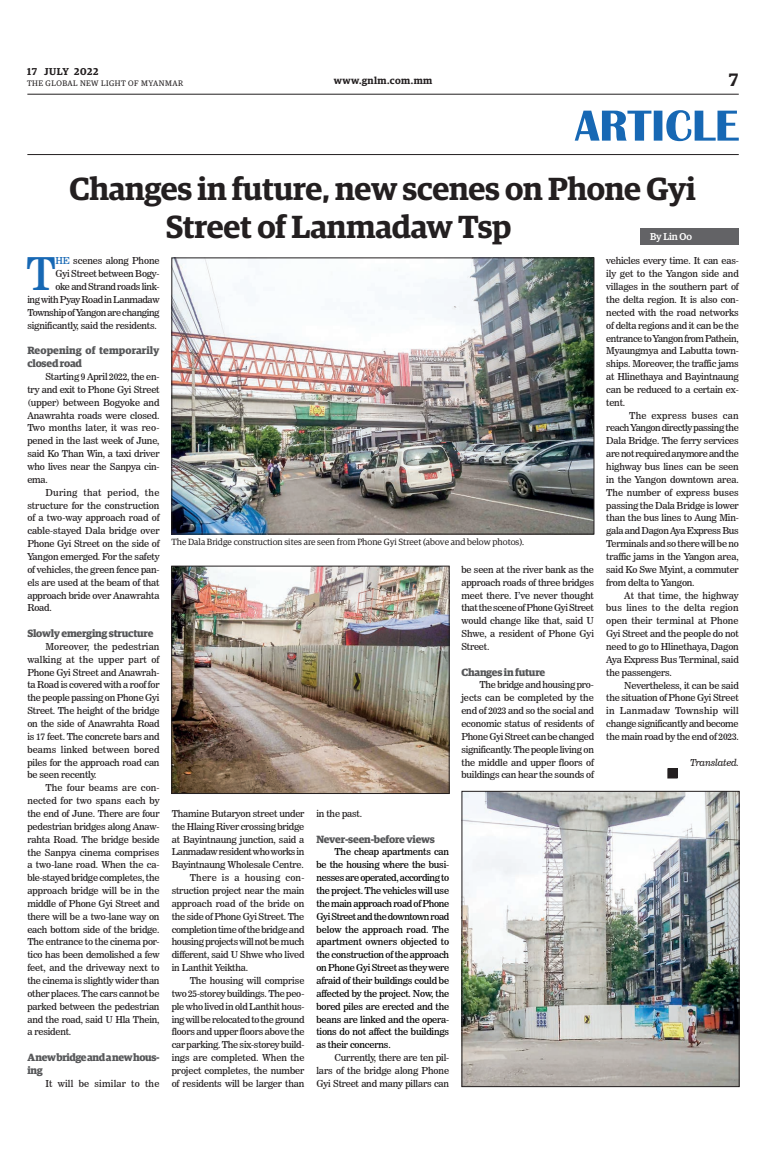
<style>
.page{position:relative;width:773px;height:1152px;background:#fff}
.page>*{position:absolute;margin:0;border:0;box-sizing:border-box;transform-origin:0 0}
.Normal_Para{font:44.8px "News 706 BT Roman C";color:#1768b4}
.Brief_Head{font:600 32px/38.4px "Guardian Egyp";letter-spacing:-.01em;color:#231f20}
.t1{font:600 18px "Guardian Egyp";color:#231f20}
.Sub_Body{font:700 10.5px "Guardian Egyp";letter-spacing:-.02em;color:#57585a}
.Sub_Body-2{font:700 10.5px/12.9px "Guardian Egyp";letter-spacing:.005em;color:#57585a}
.Sub_Body-3{font:700 10.5px/12.9px "Guardian Egyp";letter-spacing:-.04em;color:#57585a}
.t2{font:600 10px "Guardian Egyp";letter-spacing:.05em;color:#231f20}
.Brief_Head-2{font:500 10px "Guardian Egyp";letter-spacing:-.01em;color:#fff}
._2nd_Body{font:9.5px/12.9px "News 706 BT Roman C";letter-spacing:-.02em;color:#231f20;text-align:justify}
._2nd_Body-2{font:9.5px/12.9px "News 706 BT Roman C";letter-spacing:-.02em;color:#000;text-align:justify}
.Normal_Para-2{font:9.5px/12.9px "News 706 BT Roman C";letter-spacing:-.02em;color:#231f20;text-align:right}
._2nd_Body-3{font:9.5px "News 706 BT Roman C";letter-spacing:.02em;color:#231f20}
._2nd_Body-4{font:9.5px "News 706 BT Italic C";letter-spacing:-.02em;color:#231f20}
.t3{font:9px "Guardian Egyp";color:#231f20}
.t4{font:8px "Guardian Egyp";letter-spacing:.06em;color:#231f20}
.s1{color:#1768b4}
</style>
<div class="page">
<hr style="left:27px;top:94px;width:711px;height:1px;background:#231f20">
<svg style="left:574px;top:110px;width:164px;height:31px"></svg>
<hr style="left:27px;top:154px;width:711px;height:1px;background:#231f20">
<div style="left:640px;top:229px;width:98px;height:16px;background:#636366"></div>
<img style="left:174px;top:260px;width:418px;height:272px">
<div style="left:172px;top:258px;width:422px;height:276px;border:1px solid #231f20"></div>
<img style="left:464px;top:793px;width:273px;height:292px">
<div style="left:462px;top:791px;width:277px;height:296px;border:1px solid #231f20"></div>
<img style="left:173px;top:568px;width:274px;height:224px">
<div style="left:171px;top:566px;width:278px;height:228px;border:1px solid #231f20"></div>
<div style="left:668px;top:769px;width:9px;height:9px;background:#231f20"></div>
<div style="left:667px;top:768px;width:10px;height:10px;border:1px solid #231f20"></div>
<p class="t2" style="left:27px;top:64px;width:73px">17 JULY 2022</p>
<p class="t4" style="left:27px;top:78px;width:158px">THE GLOBAL NEW LIGHT OF MYANMAR</p>
<p class="t2" style="left:334px;top:73px;width:100px">www.gnlm.com.mm</p>
<h3 class="t1" style="left:729px;top:67px;width:11px">7</h3>
<p class="Brief_Head" style="left:166px;top:167px;width:531px;text-indent:-96px">Changes in future, new scenes on Phone Gyi<br>Street of Lanmadaw Tsp</p>
<p class="Brief_Head-2" style="left:650px;top:229px;width:43px">By Lin Oo</p>
<p class="Normal_Para-2" style="left:27px;top:254px;width:134px"><span class="s1">HE</span> scenes along Phone<br>Gyi Street between Bogy-<br>oke and Strand roads link-<br>ing with Pyay Road in Lanmadaw<br>Township of Yangon are changing significantly, said the residents.</p>
<p class="Sub_Body-2" style="left:27px;top:343px;width:134px">Reopening of temporarily closed road</p>
<p class="_2nd_Body" style="left:27px;top:370px;width:134px;text-indent:18px">Starting 9 April 2022, the en&shy;try and exit to Phone Gyi Street (upper) between Bogyoke and Anawrahta roads were closed.<br>Two months later, it was reo&shy;pened in the last week of June, said Ko Than Win, a taxi driver who lives near the Sanpya cin&shy;ema.</p>
<p class="_2nd_Body" style="left:27px;top:486px;width:134px;text-indent:18px">During that period, the structure for the construction of a two-way approach road of cable-stayed Dala bridge over Phone Gyi Street on the side of Yangon emerged. For the safety of vehicles, the green fence pan&shy;els are used at the beam of that approach bride over Anawrahta Road.</p>
<p class="Sub_Body" style="left:27px;top:625px;width:128px">Slowly emerging structure</p>
<p class="_2nd_Body" style="left:27px;top:640px;width:134px;text-indent:18px">Moreover, the pedestrian walking at the upper part of Phone Gyi Street and Anawrah&shy;ta Road is covered with a roof for the people passing on Phone Gyi Street. The height of the bridge on the side of Anawrahta Road is 17 feet. The concrete bars and beams linked between bored piles for the approach road can be seen recently.</p>
<p class="_2nd_Body" style="left:27px;top:781px;width:134px;text-indent:18px">The four beams are con&shy;nected for two spans each by the end of June. There are four pedestrian bridges along Anaw&shy;rahta Road. The bridge beside the Sanpya cinema comprises a two-lane road. When the ca&shy;ble-stayed bridge completes, the approach bridge will be in the middle of Phone Gyi Street and there will be a two-lane way on each bottom side of the bridge.<br>The entrance to the cinema por&shy;tico has been demolished a few feet, and the driveway next to the cinema is slightly wider than other places. The cars cannot be parked between the pedestrian and the road, said U Hla Thein, a resident.</p>
<p class="Sub_Body-3" style="left:27px;top:1050px;width:134px">A new bridge and a new hous&shy;ing</p>
<p class="_2nd_Body-3" style="left:45px;top:1078px;width:116px">It will be similar to the</p>
<p class="Normal_Para" style="left:26px;top:247px;width:32px">T</p>
<p class="t3" style="left:171px;top:536px;width:354px">The Dala Bridge construction sites are seen from Phone Gyi Street (above and below photos).</p>
<p class="_2nd_Body" style="left:172px;top:807px;width:134px">Thamine Butaryon street under the Hlaing River crossing bridge at Bayintnaung junction, said a Lanmadaw resident who works in Bayintnaung Wholesale Centre.</p>
<p class="_2nd_Body" style="left:172px;top:871px;width:134px;text-indent:18px">There is a housing con&shy;struction project near the main approach road of the bride on the side of Phone Gyi Street. The completion time of the bridge and housing projects will not be much different, said U Shwe who lived in Lanthit Yeiktha.</p>
<p class="_2nd_Body" style="left:172px;top:974px;width:134px;text-indent:18px">The housing will comprise two 25-storey buildings. The peo&shy;ple who lived in old Lanthit hous&shy;ing will be relocated to the ground floors and upper floors above the car parking. The six-storey build&shy;ings are completed. When the project completes, the number of residents will be larger than</p>
<p class="_2nd_Body" style="left:461px;top:563px;width:134px">be seen at the river bank as the approach roads of three bridges meet there. I’ve never thought that the scene of Phone Gyi Street would change like that, said U Shwe, a resident of Phone Gyi Street.</p>
<p class="Sub_Body" style="left:461px;top:664px;width:85px">Changes in future</p>
<p class="_2nd_Body" style="left:461px;top:679px;width:134px;text-indent:18px">The bridge and housing pro&shy;jects can be completed by the end of 2023 and so the social and economic status of residents of Phone Gyi Street can be changed significantly. The people living on the middle and upper floors of buildings can hear the sounds of</p>
<p class="_2nd_Body" style="left:316px;top:807px;width:47px">in the past.</p>
<p class="Sub_Body" style="left:316px;top:831px;width:120px">Never-seen-before views</p>
<p class="_2nd_Body-2" style="left:316px;top:846px;width:134px;text-indent:18px">The cheap apartments can be the housing where the busi&shy;nesses are operated, according to the project. The vehicles will use the main approach road of Phone Gyi Street and the downtown road below the approach road. The apartment owners objected to the construction of the approach on Phone Gyi Street as they were afraid of their buildings could be affected by the project. Now, the bored piles are erected and the beans are linked and the opera&shy;tions do not affect the buildings as their concerns.</p>
<p class="_2nd_Body" style="left:316px;top:1051px;width:134px;text-indent:18px">Currently, there are ten pil&shy;lars of the bridge along Phone Gyi Street and many pillars can</p>
<p class="_2nd_Body" style="left:606px;top:254px;width:134px">vehicles every time. It can eas&shy;ily get to the Yangon side and villages in the southern part of the delta region. It is also con&shy;nected with the road networks of delta regions and it can be the entrance to Yangon from Pathein, Myaungmya and Labutta town&shy;ships. Moreover, the traffic jams at Hlinethaya and Bayintnaung can be reduced to a certain ex&shy;tent.</p>
<p class="_2nd_Body" style="left:606px;top:409px;width:134px;text-indent:23px">The express buses can reach Yangon directly passing the Dala Bridge. The ferry services are not required anymore and the highway bus lines can be seen in the Yangon downtown area.<br>The number of express buses passing the Dala Bridge is lower than the bus lines to Aung Min&shy;gala and Dagon Aya Express Bus Terminals and so there will be no traffic jams in the Yangon area, said Ko Swe Myint, a commuter from delta to Yangon.</p>
<p class="_2nd_Body" style="left:606px;top:589px;width:134px;text-indent:18px">At that time, the highway bus lines to the delta region open their terminal at Phone Gyi Street and the people do not need to go to Hlinethaya, Dagon Aya Express Bus Terminal, said the passengers.</p>
<p class="_2nd_Body" style="left:606px;top:679px;width:134px;text-indent:18px">Nevertheless, it can be said the situation of Phone Gyi Street in Lanmadaw Township will change significantly and become the main road by the end of 2023.</p>
<p class="_2nd_Body-4" style="left:690px;top:757px;width:50px">Translated.</p>
</div>
